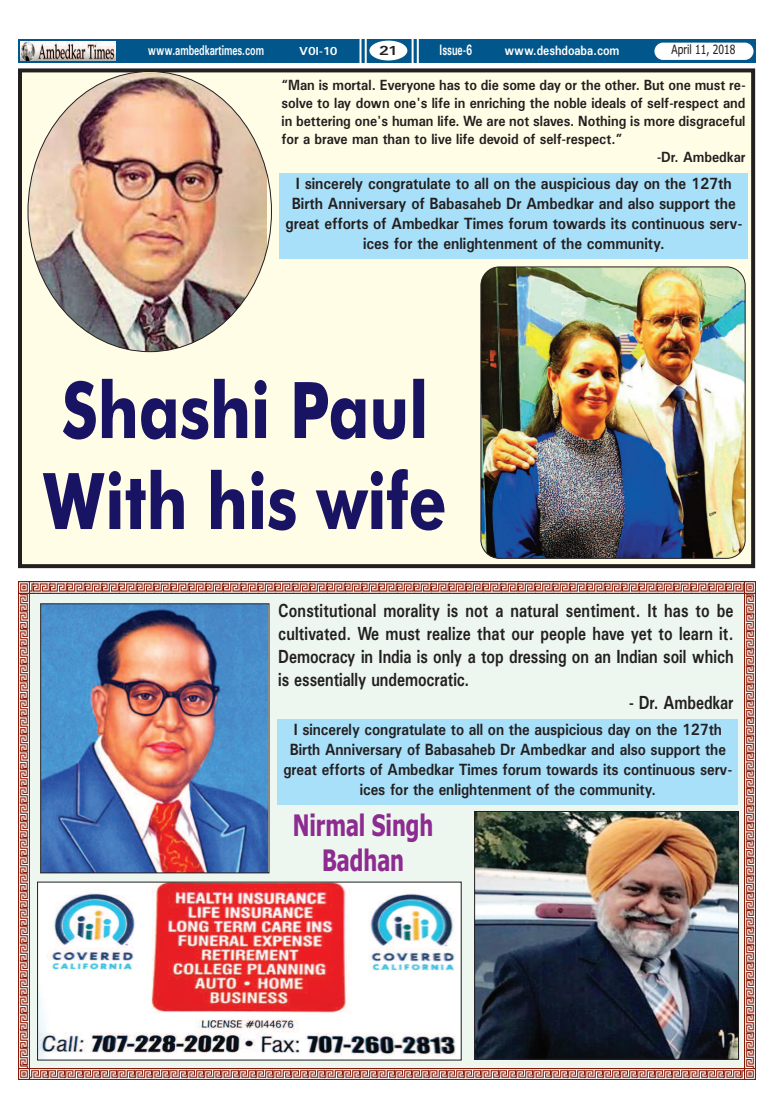
<style>
.page{position:relative;width:774px;height:1098px;background:#fff}
.page>*{position:absolute;margin:0;border:0;box-sizing:border-box;transform-origin:0 0}
.t1{font:700 78.2px/91px "Futura BT";color:#191364;scale:.8 1}
.t2{font:700 29.6px/35.1px "Tahoma";color:#8d2b90;text-align:center;scale:.73 1}
.t3{font:700 19px/23.1px "Univers";color:#231f20;text-align:justify;scale:.79 1}
.t4{font:700 16.3px/20px "Univers";color:#231f20;text-align:center;scale:.88 1}
.t5{font:700 16.3px/20px "Univers";color:#231f20;text-align:center;scale:.87 1}
.t6{font:700 15.1px "Univers";color:#fff;scale:.65 1}
.t7{font:700 14.8px "Univers";color:#231f20;scale:.9 1}
.t8{font:700 14.1px "Univers";color:#fff;scale:.68 1}
.t9{font:700 13.5px "Univers";color:#fff;scale:.84 1}
.t10{font:700 13.2px "Univers";color:#231f20;scale:1.2 1}
.t11{font:12.8px "Tahoma";color:#231f20;scale:.81 1}
.t12{font:700 11.6px "Univers";color:#fff;scale:1.06 1}
</style>
<div class="page">
<div style="left:18px;top:40px;width:737px;height:23px;background:#01568b"></div>
<img style="left:21px;top:41px;width:95px;height:20px">
<hr style="left:365px;top:37px;width:2px;height:28px;background:#fff">
<hr style="left:412px;top:38px;width:2px;height:28px;background:#fff">
<hr style="left:417px;top:36px;width:2px;height:28px;background:#fff">
<hr style="left:360px;top:37px;width:2px;height:28px;background:#fff">
<div style="left:369px;top:41px;width:38px;height:19px;background:#fff;border-radius:50%"></div>
<div style="left:654px;top:43px;width:100px;height:17px;background:#fff;border-radius:9px"></div>
<div style="left:30px;top:594px;width:714px;height:474px;background:#edf7ef"></div>
<svg style="left:18px;top:582px;width:15px;height:12px"></svg>
<img style="left:33px;top:582px;width:711px;height:12px">
<svg style="left:744px;top:582px;width:12px;height:15px"></svg>
<img style="left:744px;top:597px;width:12px;height:471px">
<svg style="left:741px;top:1068px;width:15px;height:12px"></svg>
<img style="left:30px;top:1068px;width:711px;height:12px">
<svg style="left:18px;top:1065px;width:12px;height:15px"></svg>
<img style="left:18px;top:594px;width:12px;height:471px">
<img style="left:42px;top:605px;width:226px;height:266px">
<div style="left:40px;top:603px;width:230px;height:270px;border:1px solid #231f20"></div>
<img style="left:39px;top:884px;width:421px;height:175px">
<div style="left:20px;top:70px;width:733px;height:496px;background:#fffde5"></div>
<div style="left:18px;top:68px;width:737px;height:500px;border:4px solid #231f20"></div>
<img style="left:27px;top:71px;width:245px;height:281px">
<img style="left:480px;top:266px;width:266px;height:293px">
<div style="left:279px;top:174px;width:469px;height:85px;background:#a8dff9"></div>
<div style="left:278px;top:719px;width:460px;height:85px;background:#a8dff9"></div>
<img style="left:476px;top:813px;width:261px;height:245px">
<div style="left:474px;top:811px;width:265px;height:249px;border:1px solid #231f20"></div>
<p class="t8" style="left:148px;top:42px;width:172px">www.ambedkartimes.com</p>
<p class="t12" style="left:299px;top:44px;width:38px">V0l-10</p>
<p class="t10" style="left:379px;top:43px;width:17px">21</p>
<p class="t6" style="left:440px;top:41px;width:51px">Issue-6</p>
<p class="t9" style="left:504px;top:42px;width:139px">www.deshdoaba.com</p>
<p class="t11" style="left:672px;top:43px;width:80px">April 11, 2018</p>
<p class="t7" style="left:281px;top:77px;width:517px">“Man is mortal. Everyone has to die some day or the other. But one must re-</p>
<p class="t7" style="left:281px;top:95px;width:517px">solve to lay down one's life in enriching the noble ideals of self-respect and</p>
<p class="t7" style="left:281px;top:113px;width:517px">in bettering one's human life. We are not slaves. Nothing is more disgraceful</p>
<p class="t7" style="left:281px;top:131px;width:380px">for a brave man than to live life devoid of self-respect.”</p>
<p class="t7" style="left:657px;top:149px;width:100px">-Dr. Ambedkar</p>
<p class="t4" style="left:286px;top:174px;width:520px">I sincerely congratulate to all on the auspicious day on the 127th Birth Anniversary of Babasaheb Dr Ambedkar and also support the great efforts of Ambedkar Times forum towards its continuous serv&shy;ices for the enlightenment of the community.</p>
<h1 class="t1" style="left:43px;top:366px;width:506px">Shashi Paul<br>With his wife</h1>
<p class="t3" style="left:278px;top:599px;width:578px">Constitutional morality is not a natural sentiment. It has to be cultivated. We must realize that our people have yet to learn it.<br>Democracy in India is only a top dressing on an Indian soil which is essentially undemocratic.</p>
<p class="t3" style="left:629px;top:691px;width:134px">- Dr. Ambedkar</p>
<p class="t5" style="left:284px;top:719px;width:517px">I sincerely congratulate to all on the auspicious day on the 127th Birth Anniversary of Babasaheb Dr Ambedkar and also support the great efforts of Ambedkar Times forum towards its continuous serv&shy;ices for the enlightenment of the community.</p>
<h2 class="t2" style="left:293px;top:808px;width:194px">Nirmal Singh<br>Badhan</h2>
</div>
